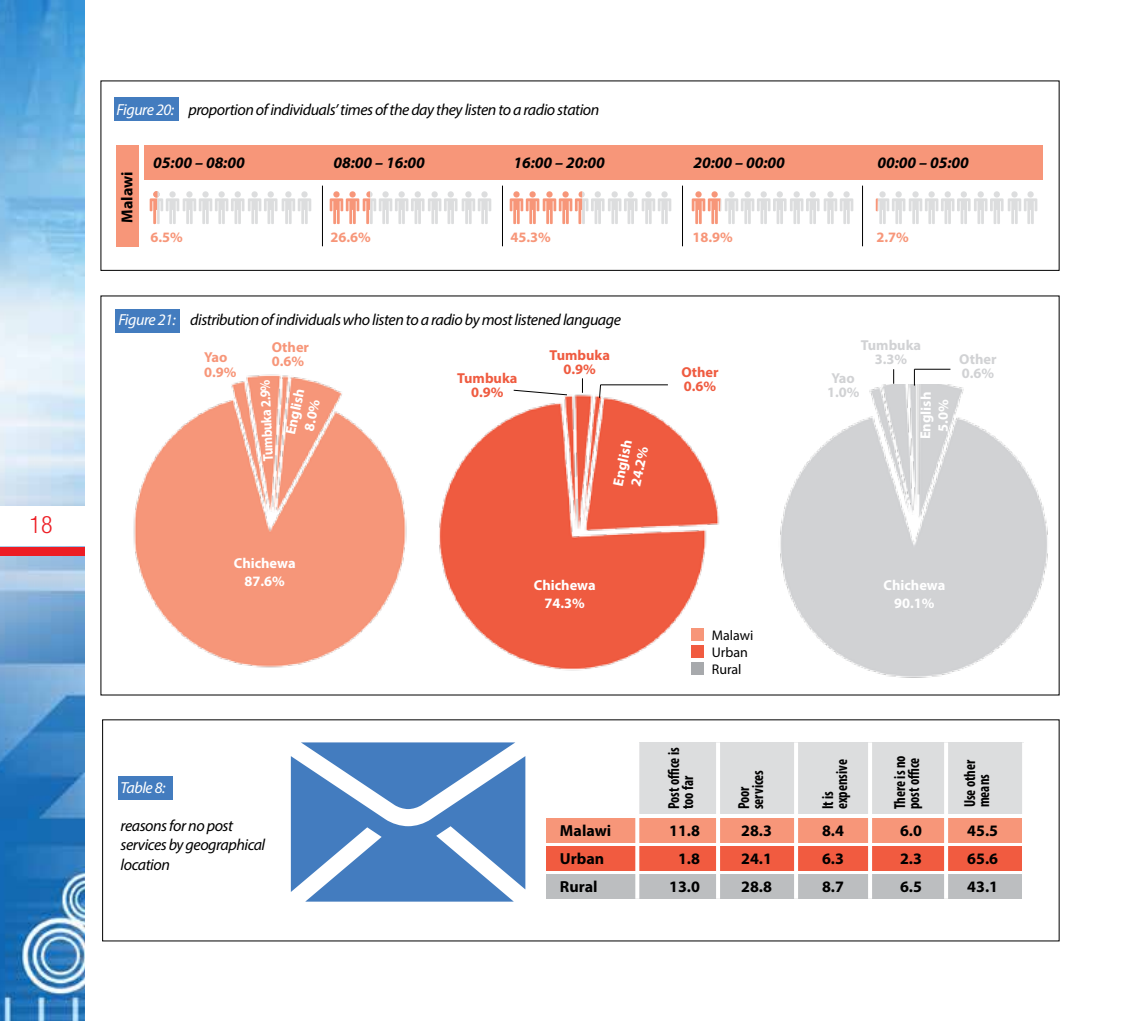
<style>
.page{position:relative;width:1134px;height:1021px;background:#fff}
.page>*{position:absolute;margin:0;border:0;box-sizing:border-box;transform-origin:0 0}
.t1{font:300 condensed 24px "Helvetica Neue LT Std";color:#ed1d24}
.t2{font:italic 16px/19.2px "Myriad Pro";letter-spacing:-.03em;color:#000}
.t3{font:700 16px "Myriad Pro";color:#000}
.t4{font:700 condensed 16px/14px "Myriad Pro";color:#000;scale:.9 1}
.t5{font:italic 700 16px "Myriad Pro";color:#000}
.t6{font:italic 16px "Myriad Pro";letter-spacing:-.03em;color:#fff}
.t7{font:700 14.4px/17.2px "Myriad Pro";color:#fff;text-align:center}
.t8{font:700 14.4px/14px "Myriad Pro";color:#f79679}
.t9{font:700 14.4px/14px "Myriad Pro";color:#ef5b40;text-align:center}
.t10{font:700 14.4px/14px "Myriad Pro";color:#d1d2d4;text-align:center}
.t11{font:700 14.4px "Myriad Pro";color:#fff;scale:.9 1}
.t12{font:14px/16.8px "Myriad Pro";color:#000}
.s1{color:#fff}
</style>
<div class="page">
<img style="left:0;top:0;width:85px;height:1020px">
<div style="left:0;top:506px;width:85px;height:39px;background:#fff"></div>
<div style="left:0;top:547px;width:85px;height:8px;background:#ed1d24"></div>
<div style="left:115px;top:309px;width:64px;height:23px;background:#437cbf"></div>
<div style="left:114px;top:97px;width:64px;height:24px;background:#437cbf"></div>
<div style="left:144px;top:145px;width:898px;height:34px;background:#f79679"></div>
<div style="left:117px;top:145px;width:22px;height:101px;background:#f79679"></div>
<svg style="left:330px;top:191px;width:161px;height:33px"></svg>
<svg style="left:876px;top:191px;width:161px;height:33px"></svg>
<svg style="left:692px;top:191px;width:161px;height:33px"></svg>
<svg style="left:510px;top:191px;width:161px;height:33px"></svg>
<svg style="left:150px;top:191px;width:161px;height:33px"></svg>
<hr style="left:322px;top:186px;width:1px;height:60px;background:#000">
<hr style="left:502px;top:186px;width:1px;height:60px;background:#000">
<hr style="left:682px;top:186px;width:1px;height:60px;background:#000">
<hr style="left:862px;top:186px;width:1px;height:60px;background:#000">
<img style="left:101px;top:363px;width:306px;height:316px">
<img style="left:421px;top:385px;width:319px;height:311px">
<img style="left:740px;top:385px;width:320px;height:311px">
<svg style="left:582px;top:378px;width:1px;height:15px"></svg>
<svg style="left:513px;top:389px;width:55px;height:7px"></svg>
<hr style="left:600px;top:384px;width:68px;height:1px;background:#000">
<svg style="left:598px;top:384px;width:4px;height:15px"></svg>
<svg style="left:893px;top:369px;width:1px;height:15px"></svg>
<svg style="left:914px;top:370px;width:1px;height:15px"></svg>
<hr style="left:914px;top:369px;width:36px;height:1px;background:#000">
<div style="left:100px;top:80px;width:960px;height:191px;border:1px solid #000"></div>
<div style="left:692px;top:627px;width:12px;height:13px;background:#f79679"></div>
<div style="left:692px;top:645px;width:12px;height:13px;background:#f15b40"></div>
<div style="left:692px;top:661px;width:12px;height:13px;background:#a7a9ac"></div>
<div style="left:119px;top:776px;width:54px;height:24px;background:#437cbf"></div>
<div style="left:546px;top:874px;width:476px;height:24px;background:#bcbec0"></div>
<div style="left:546px;top:846px;width:476px;height:24px;background:#f15b40"></div>
<div style="left:546px;top:818px;width:476px;height:24px;background:#f79679"></div>
<div style="left:639px;top:742px;width:385px;height:71px;background:#dcddde"></div>
<hr style="left:1022px;top:742px;width:4px;height:156px;background:#fff">
<hr style="left:635px;top:742px;width:4px;height:156px;background:#fff">
<hr style="left:944px;top:742px;width:4px;height:156px;background:#fff">
<hr style="left:868px;top:742px;width:4px;height:156px;background:#fff">
<hr style="left:794px;top:742px;width:4px;height:156px;background:#fff">
<hr style="left:716px;top:742px;width:4px;height:156px;background:#fff">
<svg style="left:291px;top:742px;width:234px;height:159px"></svg>
<h1 class="t1" style="left:30px;top:511px;width:25px">18</h1>
<p class="t2" style="left:117px;top:100px;width:484px"><span class="s1">Figure 20:</span> proportion of individuals’ times of the day they listen to a radio station</p>
<p class="t3" style="left:117px;top:223px;width:53px;rotate:-90deg">Malawi</p>
<p class="t5" style="left:153px;top:153px;width:93px">05:00 – 08:00</p>
<p class="t5" style="left:333px;top:153px;width:93px">08:00 – 16:00</p>
<p class="t5" style="left:513px;top:153px;width:93px">16:00 – 20:00</p>
<p class="t5" style="left:693px;top:153px;width:93px">20:00 – 00:00</p>
<p class="t5" style="left:877px;top:153px;width:93px">00:00 – 05:00</p>
<p class="t8" style="left:150px;top:230px;width:34px">6.5%</p>
<p class="t8" style="left:330px;top:230px;width:42px">26.6%</p>
<p class="t8" style="left:510px;top:230px;width:42px">45.3%</p>
<p class="t8" style="left:692px;top:230px;width:42px">18.9%</p>
<p class="t8" style="left:876px;top:230px;width:34px">2.7%</p>
<p class="t2" style="left:118px;top:309px;width:504px"><span class="s1">Figure 21:</span> distribution of individuals who listen to a radio by most listened language</p>
<p class="t8" style="left:204px;top:350px;width:34px">Yao<br>0.9%</p>
<p class="t8" style="left:272px;top:339px;width:39px">Other<br>0.6%</p>
<p class="t11" style="left:259px;top:461px;width:92px;rotate:-93deg">Tumbuka 2.9%</p>
<p class="t7" style="left:281px;top:432px;width:49px;rotate:-78deg">English<br>8.0%</p>
<p class="t7" style="left:234px;top:554px;width:63px">Chichewa<br>87.6%</p>
<p class="t9" style="left:550px;top:347px;width:62px">Tumbuka<br>0.9%</p>
<p class="t9" style="left:457px;top:370px;width:62px">Tumbuka<br>0.9%</p>
<p class="t9" style="left:681px;top:365px;width:39px;text-align:left">Other<br>0.6%</p>
<p class="t7" style="left:609px;top:483px;width:49px;text-align:left;rotate:-78deg">English<br>24.2%</p>
<p class="t7" style="left:534px;top:576px;width:63px">Chichewa<br>74.3%</p>
<p class="t12" style="left:712px;top:627px;width:43px">Malawi<br>Urban<br>Rural</p>
<p class="t10" style="left:861px;top:338px;width:62px">Tumbuka<br>3.3%</p>
<p class="t10" style="left:832px;top:371px;width:25px">Yao</p>
<p class="t10" style="left:827px;top:385px;width:34px">1.0%</p>
<p class="t7" style="left:916px;top:439px;width:49px;rotate:-89deg">English<br>5.0%</p>
<p class="t10" style="left:959px;top:352px;width:39px">Other</p>
<p class="t10" style="left:962px;top:366px;width:34px">0.6%</p>
<p class="t7" style="left:883px;top:576px;width:63px">Chichewa<br>90.1%</p>
<p class="t6" style="left:121px;top:777px;width:46px">Table 8:</p>
<p class="t2" style="left:121px;top:815px;width:146px">reasons for no post services by geographical location</p>
<p class="t4" style="left:666px;top:809px;width:70px;rotate:-90deg">Post office is too far</p>
<p class="t4" style="left:736px;top:809px;width:45px;rotate:-90deg">Poor services</p>
<p class="t4" style="left:820px;top:809px;width:57px;rotate:-90deg">It is expensive</p>
<p class="t4" style="left:892px;top:809px;width:61px;rotate:-90deg">There is no post office</p>
<p class="t4" style="left:962px;top:807px;width:54px;rotate:-90deg">Use other means</p>
<p class="t3" style="left:560px;top:820px;width:53px">Malawi</p>
<p class="t3" style="left:669px;top:820px;width:32px">11.8</p>
<p class="t3" style="left:741px;top:820px;width:32px">28.3</p>
<p class="t3" style="left:822px;top:820px;width:23px">8.4</p>
<p class="t3" style="left:900px;top:820px;width:23px">6.0</p>
<p class="t3" style="left:967px;top:820px;width:32px">45.5</p>
<p class="t3" style="left:560px;top:848px;width:46px">Urban</p>
<p class="t3" style="left:678px;top:848px;width:23px">1.8</p>
<p class="t3" style="left:741px;top:848px;width:32px">24.1</p>
<p class="t3" style="left:822px;top:848px;width:23px">6.3</p>
<p class="t3" style="left:900px;top:848px;width:23px">2.3</p>
<p class="t3" style="left:967px;top:848px;width:32px">65.6</p>
<p class="t3" style="left:560px;top:876px;width:39px">Rural</p>
<p class="t3" style="left:669px;top:876px;width:32px">13.0</p>
<p class="t3" style="left:741px;top:876px;width:32px">28.8</p>
<p class="t3" style="left:822px;top:876px;width:23px">8.7</p>
<p class="t3" style="left:900px;top:876px;width:23px">6.5</p>
<p class="t3" style="left:967px;top:876px;width:32px">43.1</p>
</div>
